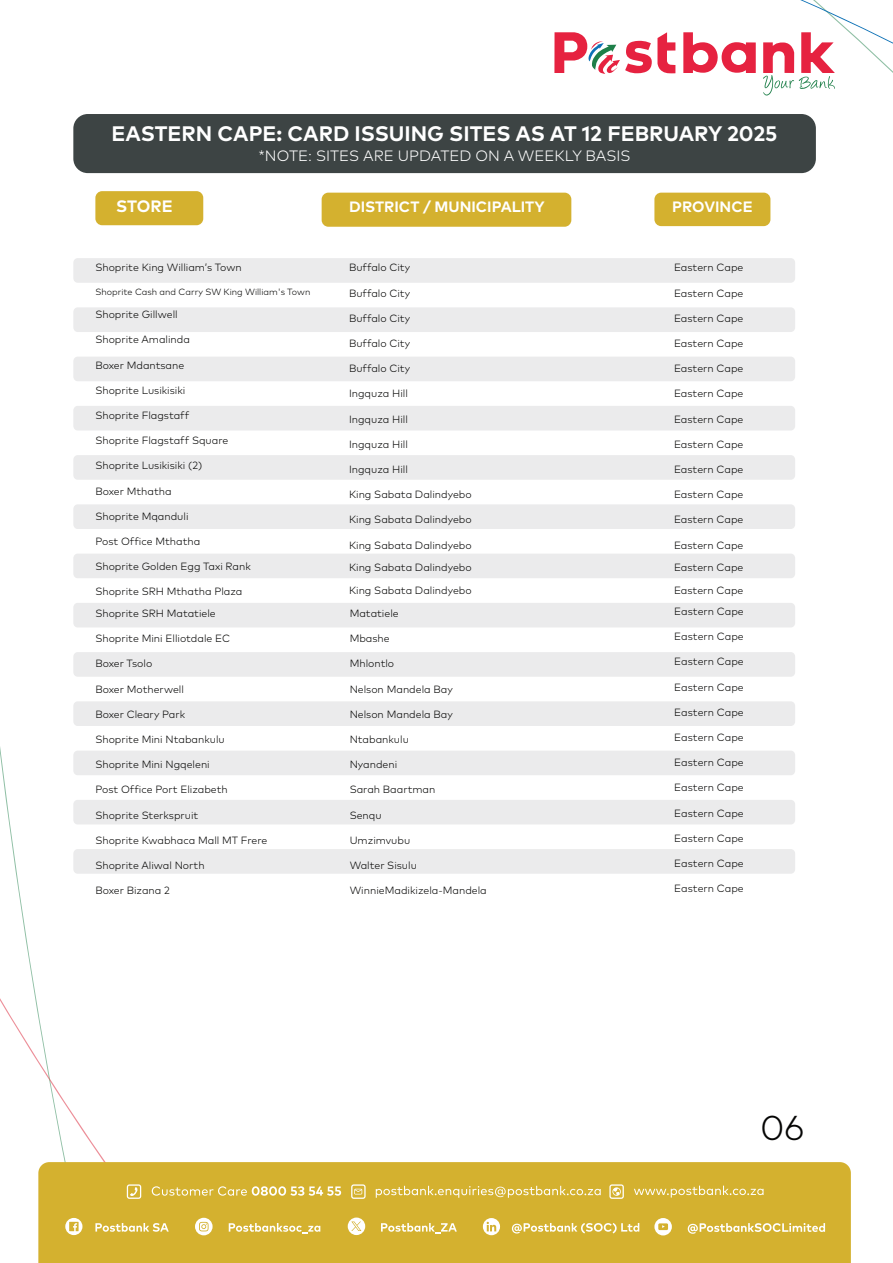
<style>
.page{position:relative;width:893px;height:1263px;background:#fff}
.page>*{position:absolute;margin:0;border:0;box-sizing:border-box;transform-origin:0 0}
.t1{font:300 34.5px "Mark Pro";color:#050504}
.t2{font:700 21px "Mark Pro";color:#fff}
.t3{font:700 16.5px "Mark Pro";color:#fff}
.t4{font:300 15px "Mark Pro";color:#fff}
.t5{font:700 15px "Mark Pro";color:#fff}
.t6{font:300 10.5px/22.5px "Mark Pro";color:#050504;text-align:justify}
.t7{font:300 9px "Mark Pro";color:#050504}
</style>
<div class="page">
<svg style="left:256px;top:0;width:637px;height:227px"></svg>
<svg style="left:0;top:114px;width:256px;height:1048px"></svg>
<div style="left:38px;top:1162px;width:813px;height:101px;background:#d4b12f"></div>
<svg style="left:688px;top:1223px;width:137px;height:11px"></svg>
<svg style="left:95px;top:1223px;width:74px;height:9px"></svg>
<svg style="left:65px;top:1218px;width:17px;height:17px"></svg>
<svg style="left:654px;top:1218px;width:18px;height:17px"></svg>
<svg style="left:229px;top:1223px;width:91px;height:10px"></svg>
<svg style="left:195px;top:1218px;width:18px;height:17px"></svg>
<svg style="left:512px;top:1223px;width:127px;height:10px"></svg>
<svg style="left:483px;top:1218px;width:17px;height:17px"></svg>
<svg style="left:381px;top:1223px;width:76px;height:10px"></svg>
<svg style="left:348px;top:1217px;width:17px;height:18px"></svg>
<svg style="left:152px;top:1186px;width:189px;height:10px"></svg>
<svg style="left:127px;top:1184px;width:14px;height:15px"></svg>
<svg style="left:376px;top:1186px;width:225px;height:12px"></svg>
<svg style="left:351px;top:1184px;width:15px;height:15px"></svg>
<svg style="left:634px;top:1185px;width:129px;height:12px"></svg>
<svg style="left:609px;top:1184px;width:15px;height:15px"></svg>
<div style="left:73px;top:114px;width:743px;height:59px;background:#3d4444;border-radius:14px"></div>
<div style="left:95px;top:191px;width:108px;height:34px;background:#d4b12f;border-radius:7px"></div>
<div style="left:654px;top:193px;width:116px;height:33px;background:#d4b12f;border-radius:7px"></div>
<div style="left:322px;top:193px;width:249px;height:34px;background:#d4b12f;border-radius:7px"></div>
<div style="left:73px;top:283px;width:722px;height:24px;background:#fff"></div>
<div style="left:73px;top:332px;width:722px;height:25px;background:#fff"></div>
<div style="left:73px;top:381px;width:722px;height:25px;background:#fff"></div>
<div style="left:73px;top:430px;width:722px;height:25px;background:#fff"></div>
<div style="left:73px;top:480px;width:722px;height:24px;background:#fff"></div>
<div style="left:73px;top:529px;width:722px;height:25px;background:#fff"></div>
<div style="left:73px;top:578px;width:722px;height:25px;background:#fff"></div>
<div style="left:73px;top:627px;width:722px;height:25px;background:#fff"></div>
<div style="left:73px;top:677px;width:722px;height:24px;background:#fff"></div>
<div style="left:73px;top:726px;width:722px;height:25px;background:#fff"></div>
<div style="left:73px;top:775px;width:722px;height:25px;background:#fff"></div>
<div style="left:73px;top:824px;width:722px;height:25px;background:#fff"></div>
<div style="left:73px;top:874px;width:722px;height:24px;background:#fff"></div>
<div style="left:73px;top:258px;width:722px;height:25px;background:#ebebec;border-radius:4px"></div>
<div style="left:73px;top:307px;width:722px;height:25px;background:#ebebec;border-radius:4px"></div>
<div style="left:73px;top:357px;width:722px;height:24px;background:#ebebec;border-radius:4px"></div>
<div style="left:73px;top:406px;width:722px;height:24px;background:#ebebec;border-radius:4px"></div>
<div style="left:73px;top:455px;width:722px;height:25px;background:#ebebec;border-radius:4px"></div>
<div style="left:73px;top:504px;width:722px;height:25px;background:#ebebec;border-radius:4px"></div>
<div style="left:73px;top:554px;width:722px;height:24px;background:#ebebec;border-radius:4px"></div>
<div style="left:73px;top:603px;width:722px;height:24px;background:#ebebec;border-radius:4px"></div>
<div style="left:73px;top:652px;width:722px;height:25px;background:#ebebec;border-radius:4px"></div>
<div style="left:73px;top:701px;width:722px;height:25px;background:#ebebec;border-radius:4px"></div>
<div style="left:73px;top:751px;width:722px;height:24px;background:#ebebec;border-radius:4px"></div>
<div style="left:73px;top:800px;width:722px;height:24px;background:#ebebec;border-radius:4px"></div>
<div style="left:73px;top:849px;width:722px;height:25px;background:#ebebec;border-radius:4px"></div>
<h2 class="t2" style="left:112px;top:118px;width:667px">EASTERN CAPE: CARD ISSUING SITES AS AT 12 FEBRUARY 2025</h2>
<h3 class="t4" style="left:258px;top:145px;width:374px">*NOTE: SITES ARE UPDATED ON A WEEKLY BASIS</h3>
<h3 class="t3" style="left:116px;top:194px;width:58px">STORE</h3>
<h3 class="t5" style="left:349px;top:196px;width:197px">DISTRICT / MUNICIPALITY</h3>
<h3 class="t5" style="left:672px;top:196px;width:82px">PROVINCE</h3>
<p class="t6" style="left:95px;top:256px;width:148px">Shoprite King William’s Town</p>
<p class="t7" style="left:95px;top:285px;width:217px">Shoprite Cash and Carry SW King William's Town</p>
<p class="t6" style="left:95px;top:302px;width:84px">Shoprite Gillwell</p>
<p class="t6" style="left:95px;top:328px;width:96px">Shoprite Amalinda</p>
<p class="t6" style="left:95px;top:353px;width:90px">Boxer Mdantsane</p>
<p class="t6" style="left:95px;top:378px;width:91px">Shoprite Lusikisiki</p>
<p class="t6" style="left:95px;top:403px;width:95px">Shoprite Flagstaff</p>
<p class="t6" style="left:95px;top:428px;width:134px">Shoprite Flagstaff Square</p>
<p class="t6" style="left:95px;top:454px;width:108px">Shoprite Lusikisiki (2)</p>
<p class="t6" style="left:95px;top:479px;width:78px">Boxer Mthatha</p>
<p class="t6" style="left:95px;top:504px;width:95px">Shoprite Mqanduli</p>
<p class="t6" style="left:95px;top:529px;width:106px">Post Office Mthatha</p>
<p class="t6" style="left:95px;top:554px;width:157px">Shoprite Golden Egg Taxi Rank</p>
<p class="t6" style="left:95px;top:580px;width:149px;line-height:21.6px">Shoprite SRH Mthatha Plaza<br>Shoprite SRH Matatiele</p>
<p class="t6" style="left:95px;top:626px;width:136px">Shoprite Mini Elliotdale EC</p>
<p class="t6" style="left:95px;top:652px;width:58px">Boxer Tsolo</p>
<p class="t6" style="left:95px;top:677px;width:90px">Boxer Motherwell</p>
<p class="t6" style="left:95px;top:702px;width:91px">Boxer Cleary Park</p>
<p class="t6" style="left:95px;top:727px;width:131px">Shoprite Mini Ntabankulu</p>
<p class="t6" style="left:95px;top:752px;width:116px">Shoprite Mini Ngqeleni</p>
<p class="t6" style="left:95px;top:778px;width:134px">Post Office Port Elizabeth</p>
<p class="t6" style="left:95px;top:803px;width:104px">Shoprite Sterkspruit</p>
<p class="t6" style="left:95px;top:828px;width:173px">Shoprite Kwabhaca Mall MT Frere</p>
<p class="t6" style="left:95px;top:853px;width:111px">Shoprite Aliwal North</p>
<p class="t6" style="left:95px;top:878px;width:76px">Boxer Bizana 2</p>
<p class="t6" style="left:349px;top:256px;width:63px">Buffalo City</p>
<p class="t6" style="left:349px;top:281px;width:63px">Buffalo City</p>
<p class="t6" style="left:349px;top:306px;width:63px">Buffalo City</p>
<p class="t6" style="left:349px;top:331px;width:63px">Buffalo City</p>
<p class="t6" style="left:349px;top:356px;width:63px">Buffalo City</p>
<p class="t6" style="left:349px;top:382px;width:60px">Ingquza Hill</p>
<p class="t6" style="left:349px;top:407px;width:60px">Ingquza Hill</p>
<p class="t6" style="left:349px;top:432px;width:60px">Ingquza Hill</p>
<p class="t6" style="left:349px;top:457px;width:60px">Ingquza Hill</p>
<p class="t6" style="left:349px;top:482px;width:124px">King Sabata Dalindyebo</p>
<p class="t6" style="left:349px;top:508px;width:124px">King Sabata Dalindyebo</p>
<p class="t6" style="left:349px;top:533px;width:124px">King Sabata Dalindyebo King Sabata Dalindyebo King Sabata Dalindyebo</p>
<p class="t6" style="left:350px;top:601px;width:51px">Matatiele</p>
<p class="t6" style="left:350px;top:626px;width:42px">Mbashe</p>
<p class="t6" style="left:350px;top:652px;width:46px">Mhlontlo</p>
<p class="t6" style="left:350px;top:677px;width:105px">Nelson Mandela Bay</p>
<p class="t6" style="left:350px;top:702px;width:105px">Nelson Mandela Bay</p>
<p class="t6" style="left:350px;top:727px;width:61px">Ntabankulu</p>
<p class="t6" style="left:350px;top:752px;width:49px">Nyandeni</p>
<p class="t6" style="left:350px;top:778px;width:87px">Sarah Baartman</p>
<p class="t6" style="left:350px;top:803px;width:34px">Senqu</p>
<p class="t6" style="left:350px;top:828px;width:62px">Umzimvubu</p>
<p class="t6" style="left:350px;top:853px;width:69px">Walter Sisulu</p>
<p class="t6" style="left:350px;top:878px;width:139px">WinnieMadikizela-Mandela</p>
<p class="t6" style="left:674px;top:256px;width:71px">Eastern Cape</p>
<p class="t6" style="left:674px;top:281px;width:71px">Eastern Cape</p>
<p class="t6" style="left:674px;top:306px;width:71px">Eastern Cape</p>
<p class="t6" style="left:674px;top:331px;width:71px">Eastern Cape</p>
<p class="t6" style="left:674px;top:356px;width:71px">Eastern Cape</p>
<p class="t6" style="left:674px;top:382px;width:71px">Eastern Cape</p>
<p class="t6" style="left:674px;top:407px;width:71px">Eastern Cape</p>
<p class="t6" style="left:674px;top:432px;width:71px">Eastern Cape</p>
<p class="t6" style="left:674px;top:457px;width:71px">Eastern Cape</p>
<p class="t6" style="left:674px;top:482px;width:71px">Eastern Cape</p>
<p class="t6" style="left:674px;top:508px;width:71px">Eastern Cape</p>
<p class="t6" style="left:674px;top:533px;width:71px">Eastern Cape Eastern Cape Eastern Cape</p>
<p class="t6" style="left:674px;top:599px;width:71px">Eastern Cape</p>
<p class="t6" style="left:674px;top:624px;width:71px">Eastern Cape</p>
<p class="t6" style="left:674px;top:649px;width:71px">Eastern Cape</p>
<p class="t6" style="left:674px;top:675px;width:71px">Eastern Cape</p>
<p class="t6" style="left:674px;top:700px;width:71px">Eastern Cape</p>
<p class="t6" style="left:674px;top:725px;width:71px">Eastern Cape</p>
<p class="t6" style="left:674px;top:750px;width:71px">Eastern Cape</p>
<p class="t6" style="left:674px;top:775px;width:71px">Eastern Cape</p>
<p class="t6" style="left:674px;top:801px;width:71px">Eastern Cape</p>
<p class="t6" style="left:674px;top:826px;width:71px">Eastern Cape</p>
<p class="t6" style="left:674px;top:851px;width:71px">Eastern Cape</p>
<p class="t6" style="left:674px;top:876px;width:71px">Eastern Cape</p>
<h1 class="t1" style="left:760px;top:1102px;width:46px">06</h1>
</div>
